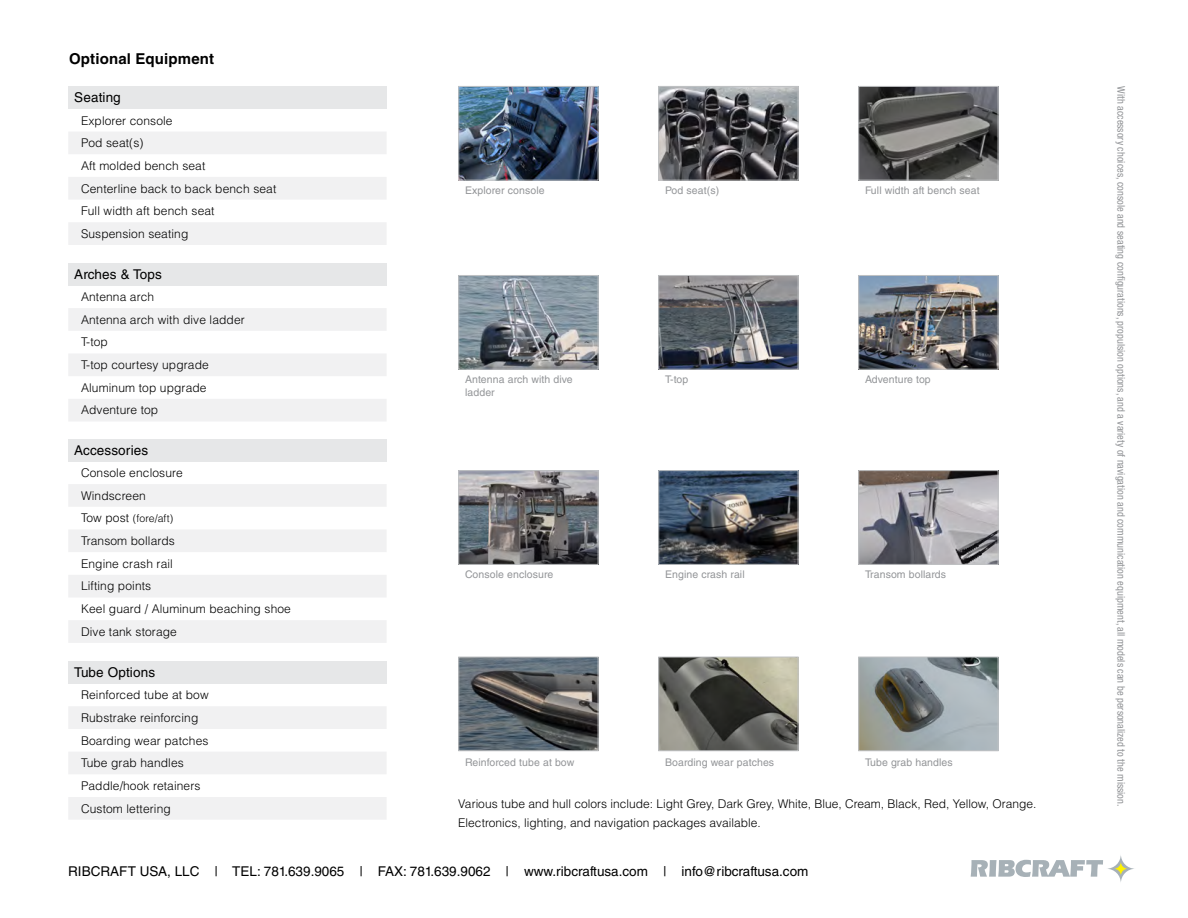
<style>
.page{position:relative;width:1188px;height:918px;background:#fff}
.page>*{position:absolute;margin:0;border:0;box-sizing:border-box;transform-origin:0 0}
.t1{font:700 15px "Helvetica LT Std";letter-spacing:.01em;color:#000}
.t2{font:13.5px "Helvetica LT Std";color:#000}
.t3{font:300 12px/22.6px "Helvetica LT Std";letter-spacing:.01em;color:#000}
.t4{font:10.5px/12.6px "Helvetica LT Std";letter-spacing:.01em;color:#939598}
.t5{font:condensed 10.5px "Helvetica Neue LT Std";color:#939598}
.t6{font:300 10.5px "Helvetica LT Std";letter-spacing:.01em;color:#000}
.s1{font-size:12px}
</style>
<div class="page">
<div style="left:68px;top:263px;width:319px;height:22px;background:#e6e7e8"></div>
<svg style="left:68px;top:308px;width:318px;height:113px"></svg>
<div style="left:68px;top:86px;width:319px;height:23px;background:#e6e7e8"></div>
<svg style="left:68px;top:132px;width:318px;height:113px"></svg>
<div style="left:68px;top:661px;width:319px;height:23px;background:#e6e7e8"></div>
<svg style="left:68px;top:706px;width:318px;height:113px"></svg>
<div style="left:68px;top:439px;width:319px;height:22px;background:#e6e7e8"></div>
<svg style="left:68px;top:484px;width:318px;height:159px;fill:#f1f1f2"></svg>
<svg style="left:1106px;top:854px;width:30px;height:30px"></svg>
<svg style="left:1114px;top:862px;width:14px;height:14px"></svg>
<svg style="left:971px;top:860px;width:132px;height:17px"></svg>
<img style="left:460px;top:88px;width:137px;height:91px">
<div style="left:458px;top:86px;width:141px;height:95px;border:1px solid #c0c2c4"></div>
<img style="left:860px;top:277px;width:136px;height:91px">
<div style="left:858px;top:275px;width:140px;height:95px;border:1px solid #c0c2c4"></div>
<img style="left:660px;top:88px;width:136px;height:91px">
<div style="left:658px;top:86px;width:140px;height:95px;border:1px solid #c0c2c4"></div>
<img style="left:460px;top:472px;width:137px;height:91px">
<div style="left:458px;top:470px;width:141px;height:95px;border:1px solid #c0c2c4"></div>
<img style="left:860px;top:659px;width:136px;height:90px">
<div style="left:858px;top:657px;width:140px;height:94px;border:1px solid #c0c2c4"></div>
<img style="left:860px;top:88px;width:136px;height:91px">
<div style="left:858px;top:86px;width:140px;height:95px;border:1px solid #c0c2c4"></div>
<img style="left:860px;top:472px;width:136px;height:91px">
<div style="left:858px;top:470px;width:140px;height:95px;border:1px solid #c0c2c4"></div>
<img style="left:660px;top:659px;width:136px;height:90px">
<div style="left:658px;top:657px;width:140px;height:94px;border:1px solid #c0c2c4"></div>
<img style="left:460px;top:659px;width:137px;height:90px">
<div style="left:458px;top:657px;width:141px;height:94px;border:1px solid #c0c2c4"></div>
<img style="left:460px;top:277px;width:137px;height:91px">
<div style="left:458px;top:275px;width:141px;height:95px;border:1px solid #c0c2c4"></div>
<img style="left:660px;top:277px;width:136px;height:91px">
<div style="left:658px;top:275px;width:140px;height:95px;border:1px solid #c0c2c4"></div>
<img style="left:660px;top:472px;width:136px;height:91px">
<div style="left:658px;top:470px;width:140px;height:95px;border:1px solid #c0c2c4"></div>
<p class="t1" style="left:69px;top:50px;width:147px">Optional Equipment</p>
<p class="t2" style="left:74px;top:90px;width:48px">Seating</p>
<p class="t3" style="left:81px;top:109px;width:197px">Explorer console<br>Pod seat(s)<br>Aft molded bench seat<br>Centerline back to back bench seat<br>Full width aft bench seat<br>Suspension seating</p>
<p class="t2" style="left:74px;top:266px;width:89px">Arches &amp; Tops</p>
<p class="t3" style="left:81px;top:285px;width:165px">Antenna arch<br>Antenna arch with dive ladder<br>T-top<br>T-top courtesy upgrade<br>Aluminum top upgrade<br>Adventure top</p>
<p class="t2" style="left:74px;top:442px;width:76px">Accessories</p>
<p class="t3" style="left:81px;top:461px;width:103px">Console enclosure<br>Windscreen</p>
<p class="t6" style="left:81px;top:512px;width:94px"><span class="s1">Tow post</span> (fore/aft)</p>
<p class="t3" style="left:81px;top:529px;width:211px">Transom bollards<br>Engine crash rail<br>Lifting points<br>Keel guard / Aluminum beaching shoe<br>Dive tank storage</p>
<p class="t2" style="left:74px;top:665px;width:82px">Tube Options</p>
<p class="t3" style="left:81px;top:684px;width:129px">Reinforced tube at bow<br>Rubstrake reinforcing<br>Boarding wear patches<br>Tube grab handles<br>Paddle/hook retainers<br>Custom lettering</p>
<p class="t4" style="left:465px;top:184px;width:81px">Explorer console</p>
<p class="t4" style="left:665px;top:184px;width:56px">Pod seat(s)</p>
<p class="t4" style="left:865px;top:184px;width:116px">Full width aft bench seat</p>
<p class="t4" style="left:465px;top:373px;width:109px">Antenna arch with dive ladder</p>
<p class="t4" style="left:665px;top:373px;width:25px">T-top</p>
<p class="t4" style="left:865px;top:373px;width:67px">Adventure top</p>
<p class="t4" style="left:465px;top:568px;width:90px">Console enclosure</p>
<p class="t4" style="left:865px;top:568px;width:83px">Transom bollards</p>
<p class="t4" style="left:665px;top:568px;width:81px">Engine crash rail</p>
<p class="t4" style="left:465px;top:756px;width:111px">Reinforced tube at bow</p>
<p class="t4" style="left:665px;top:756px;width:111px">Boarding wear patches</p>
<p class="t4" style="left:865px;top:756px;width:89px">Tube grab handles</p>
<p class="t3" style="left:458px;top:793px;width:580px;line-height:19.5px">Various tube and hull colors include: Light Grey, Dark Grey, White, Blue, Cream, Black, Red, Yellow, Orange.<br>Electronics, lighting, and navigation packages available.</p>
<p class="t2" style="left:68px;top:863px;width:742px">RIBCRAFT USA, LLC | TEL: 781.639.9065 | FAX: 781.639.9062 | www.ribcraftusa.com | info@ribcraftusa.com</p>
<p class="t5" style="left:1127px;top:86px;width:722px;rotate:90deg">With accessory choices, console and seating configurations, propulsion options, and a variety of navigation and communication equipment, all models can be personalized to the mission.</p>
</div>
